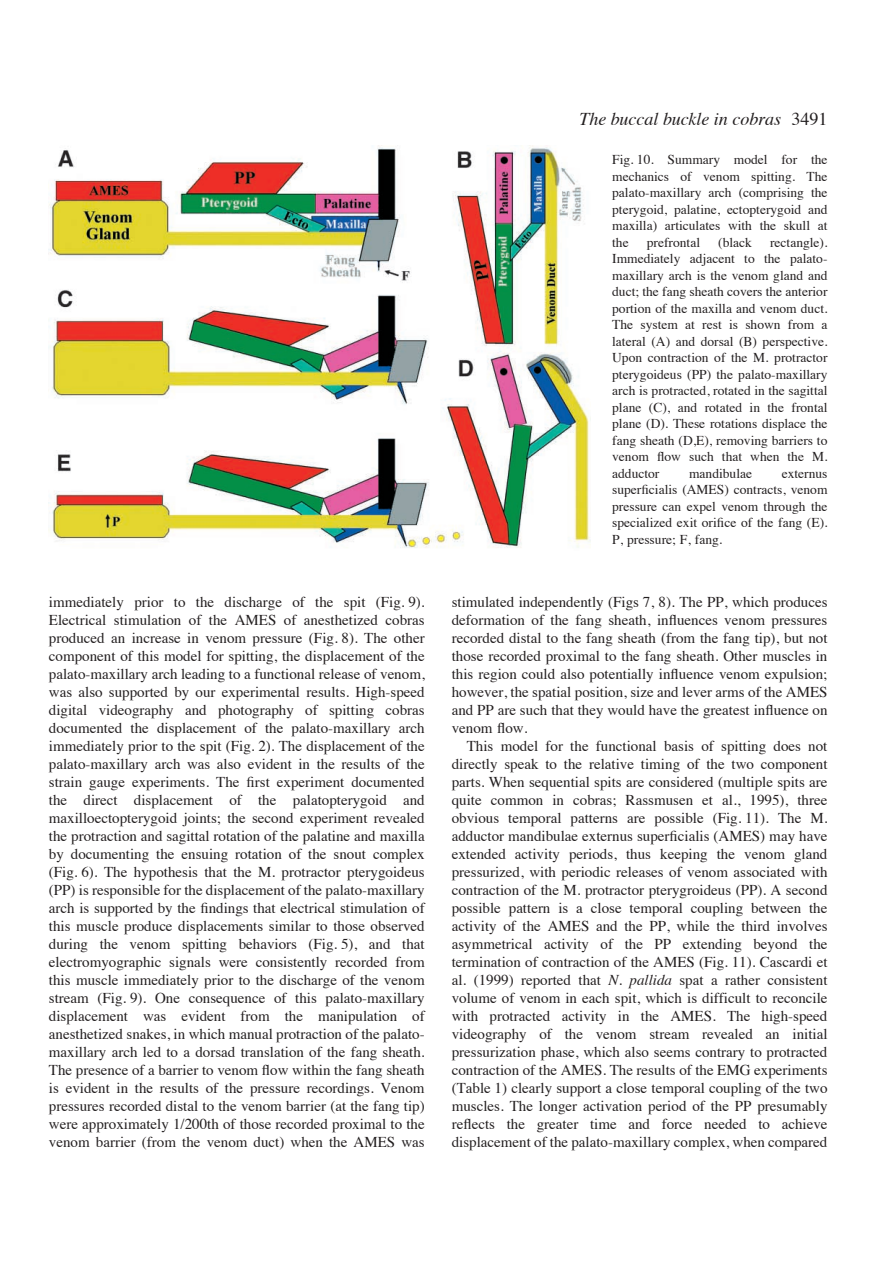
<style>
.page{position:relative;width:893px;height:1263px;background:#fff}
.page>*{position:absolute;margin:0;border:0;box-sizing:border-box;transform-origin:0 0}
.t1{font:italic 18px "Times";color:#231f20}
.t2{font:15px/18px "Times";color:#231f20;text-align:justify}
.t3{font:13.5px/16.5px "Times";color:#231f20;text-align:justify}
.s1{font-style:normal}
.s2{color:#fff}
.s3{font-style:italic}
</style>
<div class="page">
<img style="left:49px;top:146px;width:541px;height:402px">
<p class="t1" style="left:579px;top:111px;width:249px">The buccal buckle in cobras <span class="s1">3491</span></p>
<p class="t3" style="left:612px;top:153px;width:217px">Fig.<span class="s2">·</span>10. Summary model for the mechanics of venom spitting. The palato-maxillary arch (comprising the pterygoid, palatine, ectopterygoid and maxilla) articulates with the skull at the</p>
<p class="t3" style="left:612px;top:235px;width:217px;text-indent:158px">rectangle).<br>Immediately adjacent to the palato&shy;maxillary arch is the venom gland and duct; the fang sheath covers the anterior portion of the maxilla and venom duct.<br>The system at rest is shown from a lateral (A) and dorsal (B) perspective.<br>Upon contraction of the M. protractor pterygoideus (PP) the palato-maxillary arch is protracted, rotated in the sagittal plane (C), and rotated in the frontal plane (D). These rotations displace the fang sheath (D,E), removing barriers to venom flow such that when the M. adductor</p>
<p class="t3" style="left:647px;top:235px;width:55px">prefrontal</p>
<p class="t3" style="left:718px;top:235px;width:35px">(black</p>
<p class="t3" style="left:689px;top:466px;width:64px">mandibulae</p>
<p class="t3" style="left:612px;top:466px;width:217px;text-indent:169px">externus superficialis (AMES) contracts, venom pressure can expel venom through the specialized exit orifice of the fang (E).<br>P, pressure; F, fang.</p>
<p class="t2" style="left:49px;top:594px;width:377px">immediately prior to the discharge of the spit (Fig.<span class="s2">·</span>9).<br>Electrical stimulation of the AMES of anesthetized cobras produced an increase in venom pressure (Fig.<span class="s2">·</span>8). The other component of this model for spitting, the displacement of the palato-maxillary arch leading to a functional release of venom, was also supported by our experimental results. High-speed digital videography and photography of spitting cobras documented the displacement of the palato-maxillary arch immediately prior to the spit (Fig.<span class="s2">·</span>2). The displacement of the palato-maxillary arch was also evident in the results of the strain gauge experiments. The first experiment documented the direct displacement of the palatopterygoid and maxilloectopterygoid joints; the second experiment revealed the protraction and sagittal rotation of the palatine and maxilla by documenting the ensuing rotation of the snout complex (Fig.<span class="s2">·</span>6). The hypothesis that the M. protractor pterygoideus (PP) is responsible for the displacement of the palato-maxillary arch is supported by the findings that electrical stimulation of this muscle produce displacements similar to those observed during the venom spitting behaviors (Fig.<span class="s2">·</span>5), and that electromyographic signals were consistently recorded from this muscle immediately prior to the discharge of the venom stream (Fig.<span class="s2">·</span>9). One consequence of this palato-maxillary displacement was evident from the manipulation of anesthetized snakes, in which manual protraction of the palato&shy;maxillary arch led to a dorsad translation of the fang sheath.<br>The presence of a barrier to venom flow within the fang sheath is evident in the results of the pressure recordings. Venom pressures recorded distal to the venom barrier (at the fang tip) were approximately 1/200th of those recorded proximal to the venom barrier (from the venom duct) when the AMES was</p>
<p class="t2" style="left:452px;top:594px;width:377px">stimulated independently (Figs<span class="s2">·</span>7, 8). The PP, which produces deformation of the fang sheath, influences venom pressures recorded distal to the fang sheath (from the fang tip), but not those recorded proximal to the fang sheath. Other muscles in this region could also potentially influence venom expulsion; however, the spatial position, size and lever arms of the AMES and PP are such that they would have the greatest influence on venom flow.</p>
<p class="t2" style="left:452px;top:738px;width:377px;text-indent:15px">This model for the functional basis of spitting does not directly speak to the relative timing of the two component parts. When sequential spits are considered (multiple spits are quite common in cobras; Rassmusen et al., 1995), three obvious temporal patterns are possible (Fig.<span class="s2">·</span>11). The M. adductor mandibulae externus superficialis (AMES) may have extended activity periods, thus keeping the venom gland pressurized, with periodic releases of venom associated with contraction of the M. protractor pterygroideus (PP). A second possible pattern is a close temporal coupling between the activity of the AMES and the PP, while the third involves asymmetrical activity of the PP extending beyond the termination of contraction of the AMES (Fig.<span class="s2">·</span>11). Cascardi et al. (1999) reported that <span class="s3">N. pallida</span> spat a rather consistent volume of venom in each spit, which is difficult to reconcile with protracted activity in the AMES. The high-speed videography of the venom stream revealed an initial pressurization phase, which also seems contrary to protracted contraction of the AMES. The results of the EMG experiments (Table<span class="s2">·</span>1) clearly support a close temporal coupling of the two muscles. The longer activation period of the PP presumably reflects the greater time and force needed to achieve displacement of the palato-maxillary complex, when compared</p>
</div>
